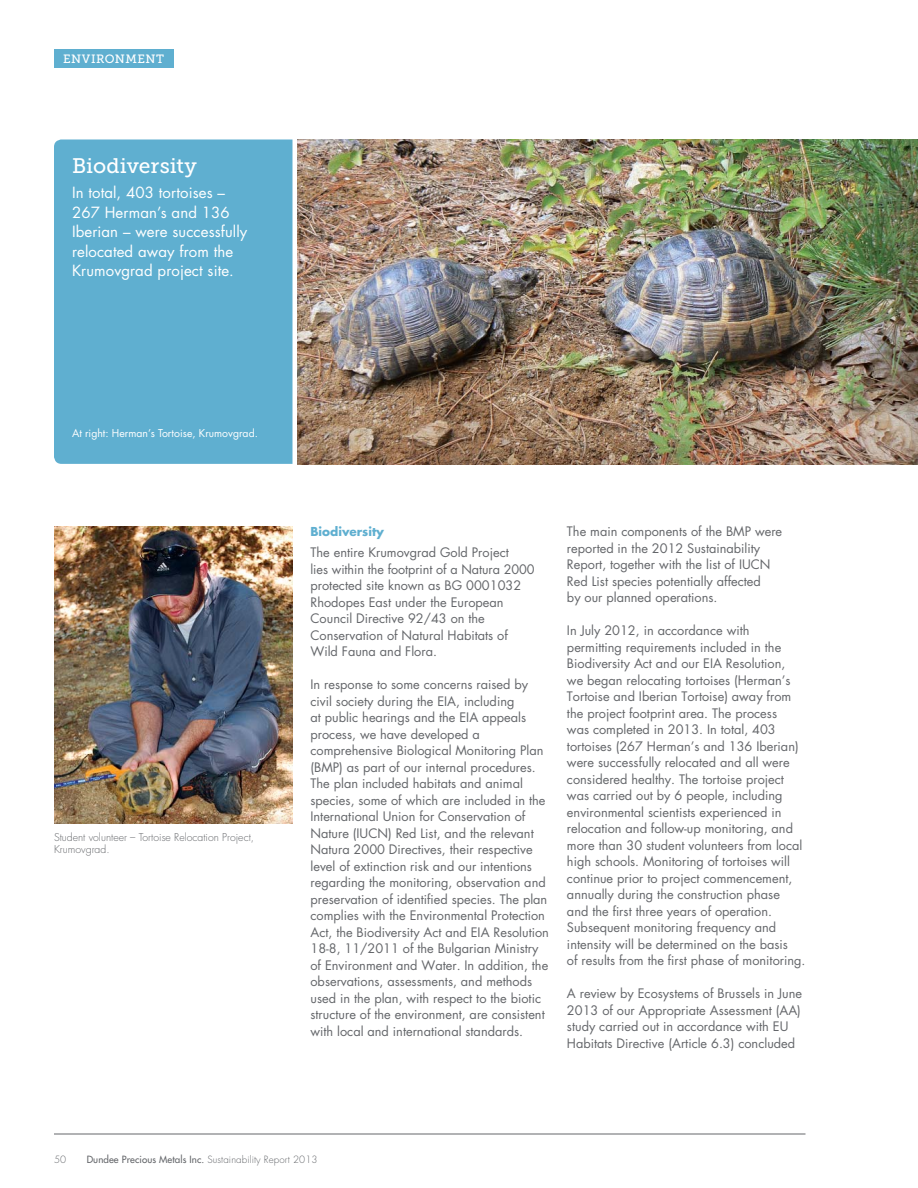
<style>
.page{position:relative;width:918px;height:1188px;background:#fff}
.page>*{position:absolute;margin:0;border:0;box-sizing:border-box;transform-origin:0 0}
.t1{font:21px "Museo Slab 500";color:#fff}
.t2{font:15px/19.5px "Futura";letter-spacing:.005em;color:#fff}
.t3{font:12.75px/16.5px "Futura";color:#64666a}
.t4{font:700 12px "Futura";color:#5fafd0}
.t5{font:12px "Museo Slab 500";letter-spacing:.04em;color:#fff}
.t6{font:300 10.5px/12.6px "Futura";color:#64666a}
.t7{font:10.5px "Futura";color:#fff}
.t8{font:9.75px "Futura";letter-spacing:.01em;color:#64666a}
.t9{font:300 9.75px "Futura";color:#64666a}
.s1{font-weight:300}
</style>
<div class="page">
<img style="left:297px;top:140px;width:621px;height:324px">
<div style="left:54px;top:140px;width:238px;height:324px;background:#5fafd0"></div>
<img style="left:54px;top:526px;width:238px;height:298px">
<hr style="left:54px;top:1134px;width:752px;height:1px;background:#64666a">
<div style="left:54px;top:50px;width:120px;height:18px;background:#5fafd0"></div>
<p class="t5" style="left:63px;top:54px;width:103px">ENVIRONMENT</p>
<p class="t1" style="left:72px;top:158px;width:126px">Biodiversity</p>
<p class="t2" style="left:72px;top:184px;width:177px">In total, 403 tortoises –<br>267 Herman’s and 136<br>Iberian – were successfully relocated away from the<br>Krumovgrad project site.</p>
<p class="t7" style="left:72px;top:428px;width:188px">At right: Herman’s Tortoise, Krumovgrad.</p>
<p class="t6" style="left:54px;top:831px;width:202px">Student volunteer – Tortoise Relocation Project,<br>Krumovgrad.</p>
<p class="t4" style="left:310px;top:526px;width:75px">Biodiversity</p>
<p class="t3" style="left:310px;top:545px;width:226px">The entire Krumovgrad Gold Project<br>lies within the footprint of a Natura 2000 protected site known as BG 0001032<br>Rhodopes East under the European Council Directive 92/43 on the Conservation of Natural Habitats of Wild Fauna and Flora.</p>
<p class="t3" style="left:310px;top:677px;width:240px">In response to some concerns raised by civil society during the EIA, including<br>at public hearings and the EIA appeals process, we have developed a comprehensive Biological Monitoring Plan (BMP) as part of our internal procedures.<br>The plan included habitats and animal species, some of which are included in the International Union for Conservation of Nature (IUCN) Red List, and the relevant Natura 2000 Directives, their respective level of extinction risk and our intentions regarding the monitoring, observation and preservation of identified species. The plan complies with the Environmental Protection Act, the Biodiversity Act and EIA Resolution 18-8, 11/2011 of the Bulgarian Ministry of Environment and Water. In addition, the observations, assessments, and methods used in the plan, with respect to the biotic structure of the environment, are consistent with local and international standards.</p>
<p class="t3" style="left:567px;top:525px;width:217px">The main components of the BMP were reported in the 2012 Sustainability Report, together with the list of IUCN Red List species potentially affected<br>by our planned operations.</p>
<p class="t3" style="left:567px;top:624px;width:240px">In July 2012, in accordance with permitting requirements included in the Biodiversity Act and our EIA Resolution,<br>we began relocating tortoises (Herman’s Tortoise and Iberian Tortoise) away from the project footprint area. The process<br>was completed in 2013. In total, 403 tortoises (267 Herman’s and 136 Iberian) were successfully relocated and all were considered healthy. The tortoise project was carried out by 6 people, including environmental scientists experienced in relocation and follow-up monitoring, and more than 30 student volunteers from local high schools. Monitoring of tortoises will continue prior to project commencement, annually during the construction phase<br>and the first three years of operation.<br>Subsequent monitoring frequency and intensity will be determined on the basis<br>of results from the first phase of monitoring.</p>
<p class="t3" style="left:567px;top:987px;width:237px">A review by Ecosystems of Brussels in June 2013 of our Appropriate Assessment (AA) study carried out in accordance with EU Habitats Directive (Article 6.3) concluded</p>
<p class="t9" style="left:54px;top:1155px;width:14px">50</p>
<p class="t8" style="left:87px;top:1155px;width:232px">Dundee Precious Metals Inc. <span class="s1">Sustainability Report 2013</span></p>
</div>
